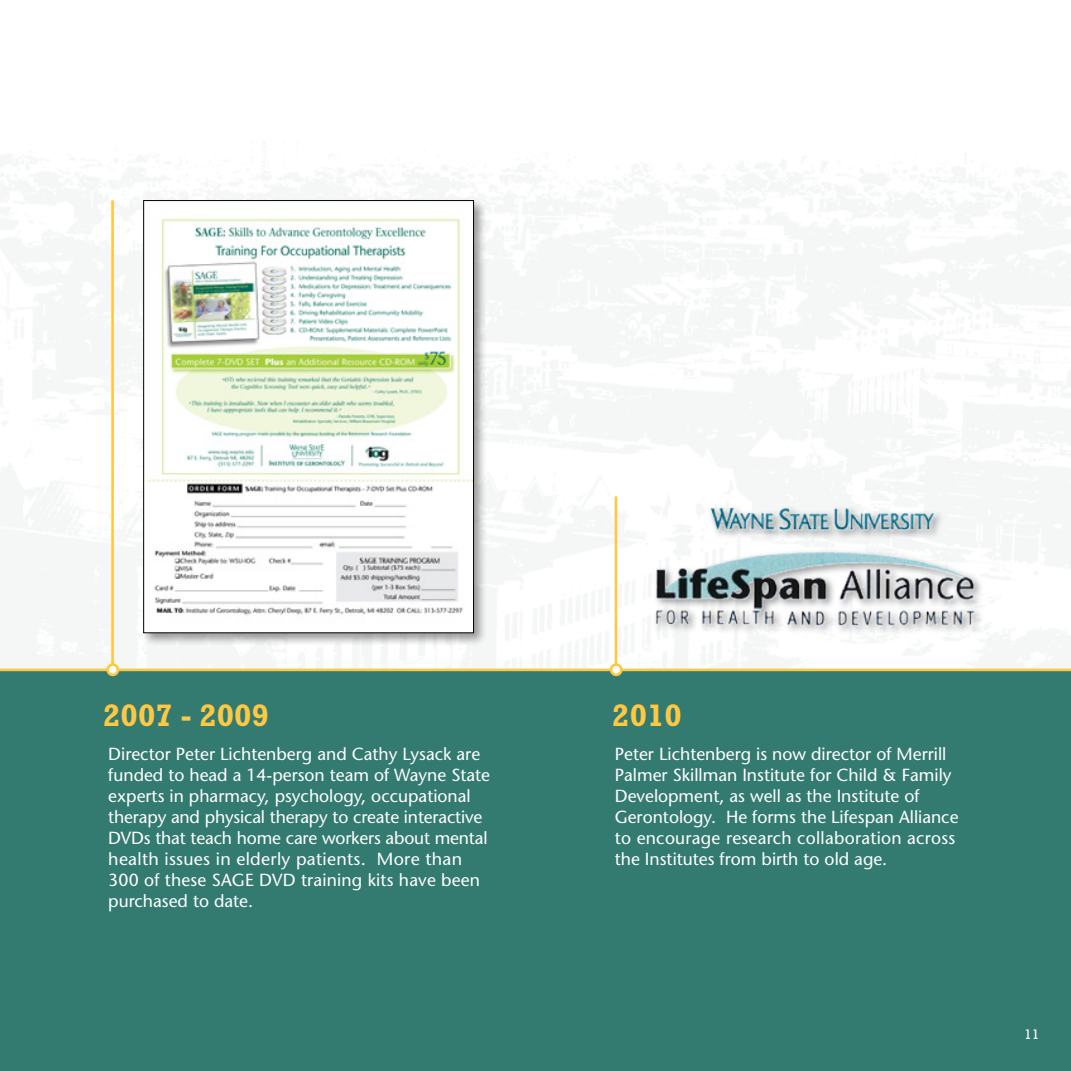
<style>
.page{position:relative;width:1071px;height:1071px;background:#fff}
.page>*{position:absolute;margin:0;border:0;box-sizing:border-box;transform-origin:0 0}
.t1{font:700 31.5px "Rockwell Std";color:#ffc843}
.t2{font:17.5px/21px "Stone Sans";color:#fff}
.t3{font:14px "Rockwell Std";color:#fff}
</style>
<div class="page">
<div style="left:0;top:669px;width:1071px;height:402px;background:#337a71"></div>
<hr style="left:111px;top:200px;width:3px;height:471px;background:#ffc843">
<hr style="left:615px;top:496px;width:2px;height:175px;background:#ffc843">
<hr style="left:0;top:669px;width:1071px;height:2px;background:#ffc843">
<div style="left:108px;top:665px;width:10px;height:10px;background:#fff;border-radius:50%"></div>
<div style="left:106px;top:663px;width:13px;height:13px;border:3px solid #ffc843;border-radius:50%"></div>
<div style="left:611px;top:665px;width:10px;height:10px;background:#fff;border-radius:50%"></div>
<div style="left:610px;top:663px;width:13px;height:13px;border:3px solid #ffc843;border-radius:50%"></div>
<div style="left:141px;top:198px;width:346px;height:449px;background:#000;opacity:.4"></div>
<img style="left:145px;top:202px;width:327px;height:429px">
<div style="left:143px;top:200px;width:331px;height:433px;border:1px solid #000"></div>
<div style="left:648px;top:487px;width:339px;height:149px;background:#f8f9f8"></div>
<img style="left:656px;top:507px;width:323px;height:125px">
<h1 class="t1" style="left:103px;top:697px;width:167px">2007 - 2009</h1>
<h1 class="t1" style="left:612px;top:697px;width:71px">2010</h1>
<p class="t2" style="left:108px;top:743px;width:383px">Director Peter Lichtenberg and Cathy Lysack are funded to head a 14-person team of Wayne State experts in pharmacy, psychology, occupational therapy and physical therapy to create interactive DVDs that teach home care workers about mental health issues in elderly patients. More than 300 of these SAGE DVD training kits have been purchased to date.</p>
<p class="t2" style="left:615px;top:743px;width:345px">Peter Lichtenberg is now director of Merrill Palmer Skillman Institute for Child &amp; Family Development, as well as the Institute of Gerontology. He forms the Lifespan Alliance to encourage research collaboration across the Institutes from birth to old age.</p>
<p class="t3" style="left:1024px;top:1026px;width:17px">11</p>
</div>
